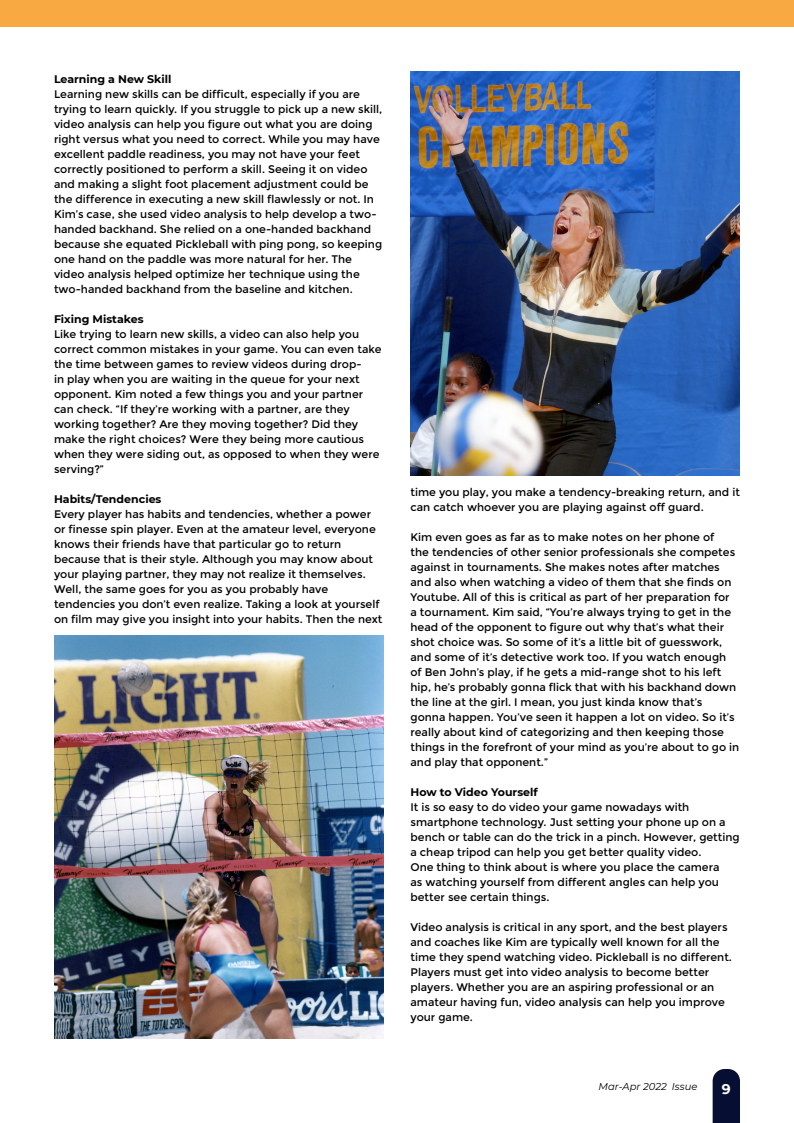
<style>
.page{position:relative;width:794px;height:1123px;background:#fff}
.page>*{position:absolute;margin:0;border:0;box-sizing:border-box;transform-origin:0 0}
.t1{font:700 14px "Montserrat";color:#fff}
.t2{font:11px/15px "Montserrat";color:#000}
.t3{font:700 11px "Montserrat";color:#000}
.t4{font:italic 10px "Montserrat";color:#000}
</style>
<div class="page">
<div style="left:0;top:0;width:794px;height:27px;background:#f9a941"></div>
<svg style="left:713px;top:1069px;width:27px;height:54px"></svg>
<img style="left:54px;top:636px;width:329px;height:403px">
<img style="left:410px;top:72px;width:330px;height:403px">
<p class="t3" style="left:54px;top:71px;width:119px">Learning a New Skill</p>
<p class="t2" style="left:54px;top:86px;width:330px">Learning new skills can be difficult, especially if you are trying to learn quickly. If you struggle to pick up a new skill, video analysis can help you figure out what you are doing right versus what you need to correct. While you may have excellent paddle readiness, you may not have your feet correctly positioned to perform a skill. Seeing it on video and making a slight foot placement adjustment could be the difference in executing a new skill flawlessly or not. In Kim’s case, she used video analysis to help develop a two&shy;handed backhand. She relied on a one-handed backhand because she equated Pickleball with ping pong, so keeping one hand on the paddle was more natural for her. The video analysis helped optimize her technique using the two-handed backhand from the baseline and kitchen.</p>
<p class="t3" style="left:54px;top:311px;width:91px">Fixing Mistakes</p>
<p class="t2" style="left:54px;top:326px;width:329px">Like trying to learn new skills, a video can also help you correct common mistakes in your game. You can even take the time between games to review videos during drop-<br>in play when you are waiting in the queue for your next opponent. Kim noted a few things you and your partner can check. “If they’re working with a partner, are they working together? Are they moving together? Did they make the right choices? Were they being more cautious when they were siding out, as opposed to when they were serving?”</p>
<p class="t3" style="left:54px;top:491px;width:109px">Habits/Tendencies</p>
<p class="t2" style="left:54px;top:506px;width:330px">Every player has habits and tendencies, whether a power or finesse spin player. Even at the amateur level, everyone knows their friends have that particular go to return because that is their style. Although you may know about your playing partner, they may not realize it themselves.<br>Well, the same goes for you as you probably have tendencies you don’t even realize. Taking a look at yourself on film may give you insight into your habits. Then the next</p>
<p class="t2" style="left:410px;top:485px;width:331px">time you play, you make a tendency-breaking return, and it can catch whoever you are playing against off guard.</p>
<p class="t2" style="left:410px;top:530px;width:330px">Kim even goes as far as to make notes on her phone of<br>the tendencies of other senior professionals she competes against in tournaments. She makes notes after matches and also when watching a video of them that she finds on Youtube. All of this is critical as part of her preparation for<br>a tournament. Kim said, “You’re always trying to get in the head of the opponent to figure out why that’s what their shot choice was. So some of it’s a little bit of guesswork, and some of it’s detective work too. If you watch enough of Ben John’s play, if he gets a mid-range shot to his left hip, he’s probably gonna flick that with his backhand down the line at the girl. I mean, you just kinda know that’s gonna happen. You’ve seen it happen a lot on video. So it’s really about kind of categorizing and then keeping those things in the forefront of your mind as you’re about to go in and play that opponent.”</p>
<p class="t3" style="left:410px;top:784px;width:129px">How to Video Yourself</p>
<p class="t2" style="left:410px;top:800px;width:331px">It is so easy to do video your game nowadays with smartphone technology. Just setting your phone up on a bench or table can do the trick in a pinch. However, getting a cheap tripod can help you get better quality video.<br>One thing to think about is where you place the camera<br>as watching yourself from different angles can help you better see certain things.</p>
<p class="t2" style="left:410px;top:920px;width:323px">Video analysis is critical in any sport, and the best players and coaches like Kim are typically well known for all the time they spend watching video. Pickleball is no different.<br>Players must get into video analysis to become better players. Whether you are an aspiring professional or an amateur having fun, video analysis can help you improve your game.</p>
<p class="t4" style="left:599px;top:1079px;width:100px">Mar-Apr 2022 Issue</p>
<p class="t1" style="left:722px;top:1078px;width:10px">9</p>
</div>
